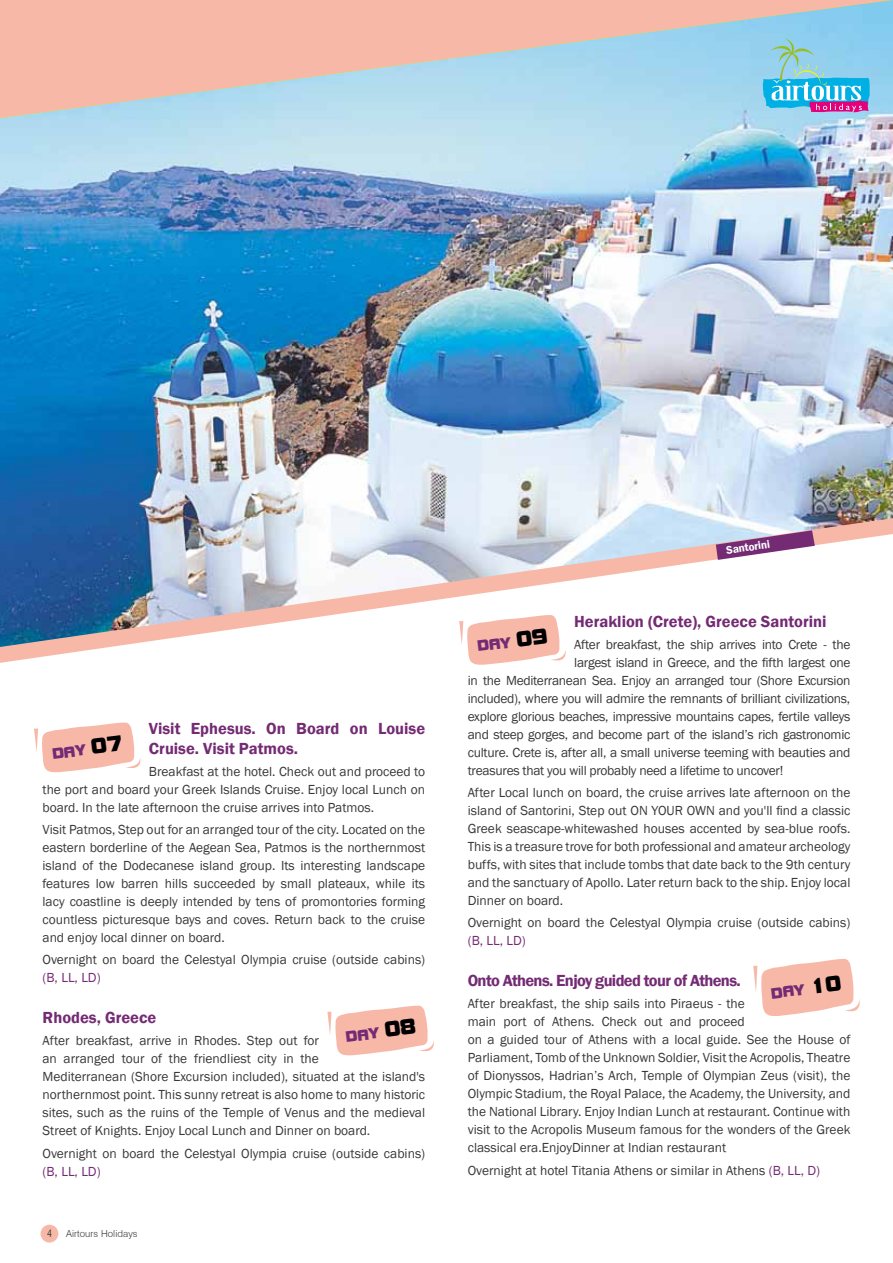
<style>
.page{position:relative;width:893px;height:1263px;background:#fff}
.page>*{position:absolute;margin:0;border:0;box-sizing:border-box;transform-origin:0 0}
.t1{font:600 16.5px/19.5px "Franklin Gothic";color:#742b74}
.t2{font:600 16.5px "Franklin Gothic";letter-spacing:-.04em;color:#742b74}
.t3{font:14.1px "Bolt Bold IT Cby BT";color:#742b74}
.t4{font:13.5px/18px "Franklin Gothic";color:#383838;text-align:justify}
.t5{font:13.5px "Franklin Gothic";letter-spacing:-.02em;color:#383838}
.t6{font:13.5px "Franklin Gothic";color:#742b74}
.t7{font:600 11.25px "Franklin Gothic";color:#fff}
.t8{font:condensed 9.75px "Swiss 721 BT";color:#383838}
.t9{font:300 9.6px "Swiss 721 BT";letter-spacing:.01em;color:#383838}
.s1{font-size:20.1px;color:#000}
.s2{color:#742b74}
</style>
<div class="page">
<div style="left:41px;top:1225px;width:17px;height:17px;background:#f7b8a8;border-radius:50%"></div>
<img style="left:0;top:0;width:893px;height:518px">
<svg style="left:0;top:518px;width:893px;height:145px"></svg>
<svg style="left:716px;top:530px;width:99px;height:30px"></svg>
<svg style="left:628px;top:556px;width:6px;height:15px"></svg>
<svg style="left:34px;top:722px;width:107px;height:50px"></svg>
<svg style="left:327px;top:1006px;width:107px;height:49px"></svg>
<svg style="left:459px;top:615px;width:111px;height:50px"></svg>
<svg style="left:753px;top:959px;width:107px;height:57px"></svg>
<svg style="left:763px;top:39px;width:107px;height:73px;background:#7dbdde"></svg>
<p class="t1" style="left:149px;top:719px;width:278px">Visit Ephesus. On Board on Louise<br>Cruise. Visit Patmos.</p>
<p class="t4" style="left:43px;top:763px;width:384px;text-indent:106px">Breakfast at the hotel. Check out and proceed to the port and board your Greek Islands Cruise. Enjoy local Lunch on board. In the late afternoon the cruise arrives into Patmos.</p>
<p class="t4" style="left:43px;top:821px;width:384px">Visit Patmos, Step out for an arranged tour of the city. Located on the eastern borderline of the Aegean Sea, Patmos is the northernmost island of the Dodecanese island group. Its interesting landscape features low barren hills succeeded by small plateaux, while its lacy coastline is deeply intended by tens of promontories forming countless picturesque bays and coves. Return back to the cruise and enjoy local dinner on board.</p>
<p class="t4" style="left:43px;top:951px;width:384px">Overnight on board the Celestyal Olympia cruise (outside cabins)</p>
<p class="t6" style="left:43px;top:969px;width:60px">(B, LL, LD)</p>
<p class="t1" style="left:43px;top:1008px;width:115px">Rhodes, Greece</p>
<p class="t4" style="left:43px;top:1032px;width:384px;text-align:left">After breakfast, arrive in Rhodes. Step out for<br>an arranged tour of the friendliest city in the<br>Mediterranean (Shore Excursion included), situated at the island's northernmost point. This sunny retreat is also home to many historic sites, such as the ruins of the Temple of Venus and the medieval Street of Knights. Enjoy Local Lunch and Dinner on board.</p>
<p class="t4" style="left:43px;top:1144px;width:384px">Overnight on board the Celestyal Olympia cruise (outside cabins)</p>
<p class="t6" style="left:43px;top:1163px;width:60px">(B, LL, LD)</p>
<p class="t3" style="left:51px;top:746px;width:72px;rotate:-7deg">DAY <span class="s1">07</span></p>
<p class="t3" style="left:345px;top:1029px;width:72px;rotate:-7deg">DAY <span class="s1">08</span></p>
<p class="t8" style="left:47px;top:1228px;width:6px">4</p>
<p class="t9" style="left:66px;top:1227px;width:73px">Airtours Holidays</p>
<p class="t7" style="left:725px;top:543px;width:45px;rotate:-8deg">Santorini</p>
<p class="t1" style="left:574px;top:612px;width:254px">Heraklion (Crete), Greece Santorini</p>
<p class="t5" style="left:574px;top:636px;width:278px">After breakfast, the ship arrives into Crete - the</p>
<p class="t5" style="left:574px;top:654px;width:278px">largest island in Greece, and the fifth largest one</p>
<p class="t5" style="left:468px;top:672px;width:384px">in the Mediterranean Sea. Enjoy an arranged tour (Shore Excursion</p>
<p class="t5" style="left:468px;top:690px;width:384px">included), where you will admire the remnants of brilliant civilizations,</p>
<p class="t5" style="left:468px;top:708px;width:384px">explore glorious beaches, impressive mountains capes, fertile valleys</p>
<p class="t5" style="left:468px;top:726px;width:384px">and steep gorges, and become part of the island’s rich gastronomic</p>
<p class="t5" style="left:468px;top:744px;width:384px">culture. Crete is, after all, a small universe teeming with beauties and</p>
<p class="t5" style="left:468px;top:762px;width:317px">treasures that you will probably need a lifetime to uncover!</p>
<p class="t4" style="left:468px;top:784px;width:384px">After Local lunch on board, the cruise arrives late afternoon on the island of Santorini, Step out ON YOUR OWN and you'll find a classic Greek seascape-whitewashed houses accented by sea-blue roofs.<br>This is a treasure trove for both professional and amateur archeology buffs, with sites that include tombs that date back to the 9th century and the sanctuary of Apollo. Later return back to the ship. Enjoy local Dinner on board.</p>
<p class="t4" style="left:468px;top:914px;width:384px">Overnight on board the Celestyal Olympia cruise (outside cabins)</p>
<p class="t6" style="left:468px;top:932px;width:60px">(B, LL, LD)</p>
<p class="t2" style="left:468px;top:970px;width:274px">Onto Athens. Enjoy guided tour of Athens.</p>
<p class="t4" style="left:468px;top:995px;width:384px;text-align:left">After breakfast, the ship sails into Piraeus - the<br>main port of Athens. Check out and proceed<br>on a guided tour of Athens with a local guide. See the House of Parliament, Tomb of the Unknown Soldier, Visit the Acropolis, Theatre of Dionyssos, Hadrian’s Arch, Temple of Olympian Zeus (visit), the Olympic Stadium, the Royal Palace, the Academy, the University, and the National Library. Enjoy Indian Lunch at restaurant. Continue with visit to the Acropolis Museum famous for the wonders of the Greek classical era.EnjoyDinner at Indian restaurant</p>
<p class="t4" style="left:468px;top:1161px;width:354px">Overnight at hotel Titania Athens or similar in Athens <span class="s2">(B, LL, D)</span></p>
<p class="t3" style="left:477px;top:638px;width:72px;rotate:-7deg">DAY <span class="s1">09</span></p>
<p class="t3" style="left:770px;top:986px;width:72px;rotate:-7deg">DAY <span class="s1">10</span></p>
</div>
